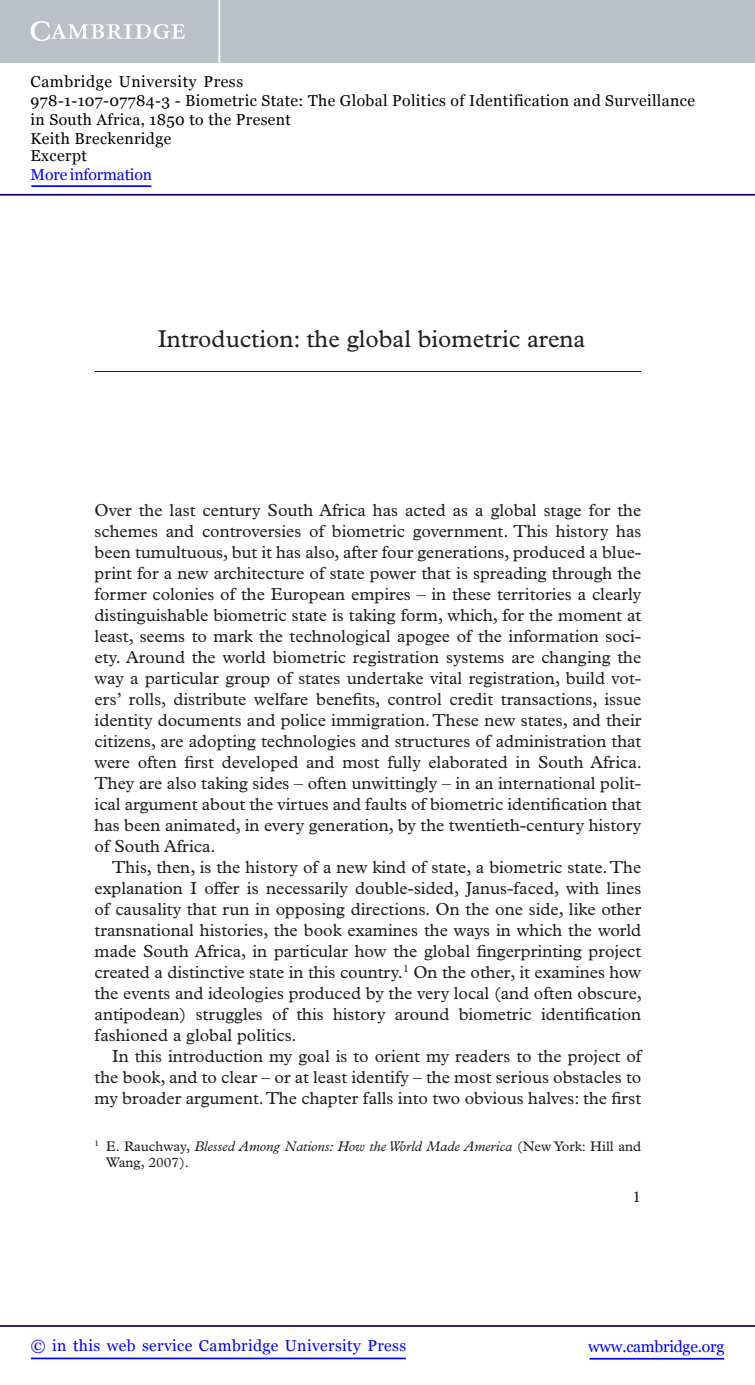
<style>
.page{position:relative;width:755px;height:1385px;background:#fff}
.page>*{position:absolute;margin:0;border:0;box-sizing:border-box;transform-origin:0 0}
.t1{font:24.5px "Plantin Std";color:#231f20}
.t2{font:17.5px/21px "Plantin Std";color:#231f20;text-align:justify}
.t3{font:15.75px/18.6px "Georgia";letter-spacing:.025em;color:#000}
.t4{font:15.75px "Georgia";letter-spacing:.025em;color:#00f}
.t5{font:15.75px "Georgia";letter-spacing:-.015em;color:#00f}
.t6{font:15.75px "Georgia";letter-spacing:-.01em;color:#00f}
.t7{font:15.75px "Plantin Std";color:#231f20}
.t8{font:italic 14px/15.8px "Plantin Std";color:#231f20}
.s1{font-style:normal}
</style>
<div class="page">
<hr style="left:94px;top:371px;width:546px;height:1px;background:#231f20">
<hr style="left:589px;top:1358px;width:134px;height:1px;background:#00f">
<hr style="left:0;top:1325px;width:754px;height:2px;background:#150666">
<hr style="left:31px;top:1357px;width:374px;height:2px;background:#00f">
<div style="left:0;top:0;width:754px;height:63px;background:#bac0c6"></div>
<svg style="left:31px;top:21px;width:154px;height:20px"></svg>
<hr style="left:218px;top:0;width:2px;height:63px;background:#fff">
<hr style="left:0;top:194px;width:754px;height:2px;background:#150666">
<hr style="left:31px;top:185px;width:120px;height:2px;background:#00f">
<p class="t3" style="left:31px;top:73px;width:665px">Cambridge University Press<br>978-1-107-07784-3 - Biometric State: The Global Politics of Identification and Surveillance in South Africa, 1850 to the Present<br>Keith Breckenridge<br>Excerpt</p>
<p class="t6" style="left:31px;top:165px;width:123px">More information</p>
<h1 class="t1" style="left:158px;top:331px;width:429px">Introduction : the global biometric arena</h1>
<p class="t2" style="left:94px;top:500px;width:548px">Over the last century South Africa has acted as a global stage for the schemes and controversies of biometric government. This history has been tumultuous, but it has also, after four generations, produced a blue&shy;print for a new architecture of state power that is spreading through the former colonies of the European empires – in these territories a clearly distinguishable biometric state is taking form, which, for the moment at least, seems to mark the technological apogee of the information soci&shy;ety. Around the world biometric registration systems are changing the way a particular group of states undertake vital registration, build vot&shy;ers’ rolls, distribute welfare benefits, control credit transactions, issue identity documents and police immigration. These new states, and their citizens, are adopting technologies and structures of administration that were often first developed and most fully elaborated in South Africa.<br>They are also taking sides – often unwittingly – in an international polit&shy;ical argument about the virtues and faults of biometric identification that has been animated, in every generation, by the twentieth-century history of South Africa.</p>
<p class="t2" style="left:94px;top:857px;width:548px;text-indent:18px">This, then, is the history of a new kind of state, a biometric state . The explanation I offer is necessarily double-sided, Janus-faced, with lines of causality that run in opposing directions. On the one side, like other transnational histories, the book examines the ways in which the world made South Africa, in particular how the global fingerprinting project created a distinctive state in this country. <sup>1</sup> On the other, it examines how the events and ideologies produced by the very local (and often obscure, antipodean) struggles of this history around biometric identification fashioned a global politics.</p>
<p class="t2" style="left:94px;top:1046px;width:548px;text-indent:18px">In this introduction my goal is to orient my readers to the project of the book, and to clear – or at least identify – the most serious obstacles to my broader argument. The chapter falls into two obvious halves: the first</p>
<p class="t8" style="left:106px;top:1139px;width:536px;text-indent:-12px"><sup>1</sup> <span class="s1">E. Rauchway ,</span> Blessed Among Nations: How the World Made America <span class="s1">( New York : Hill and<br>Wang , 2007 ) .</span></p>
<p class="t7" style="left:632px;top:1191px;width:10px">1</p>
<p class="t4" style="left:31px;top:1336px;width:376px">© in this web service Cambridge University Press</p>
<p class="t5" style="left:587px;top:1336px;width:137px">www.cambridge.org</p>
</div>
